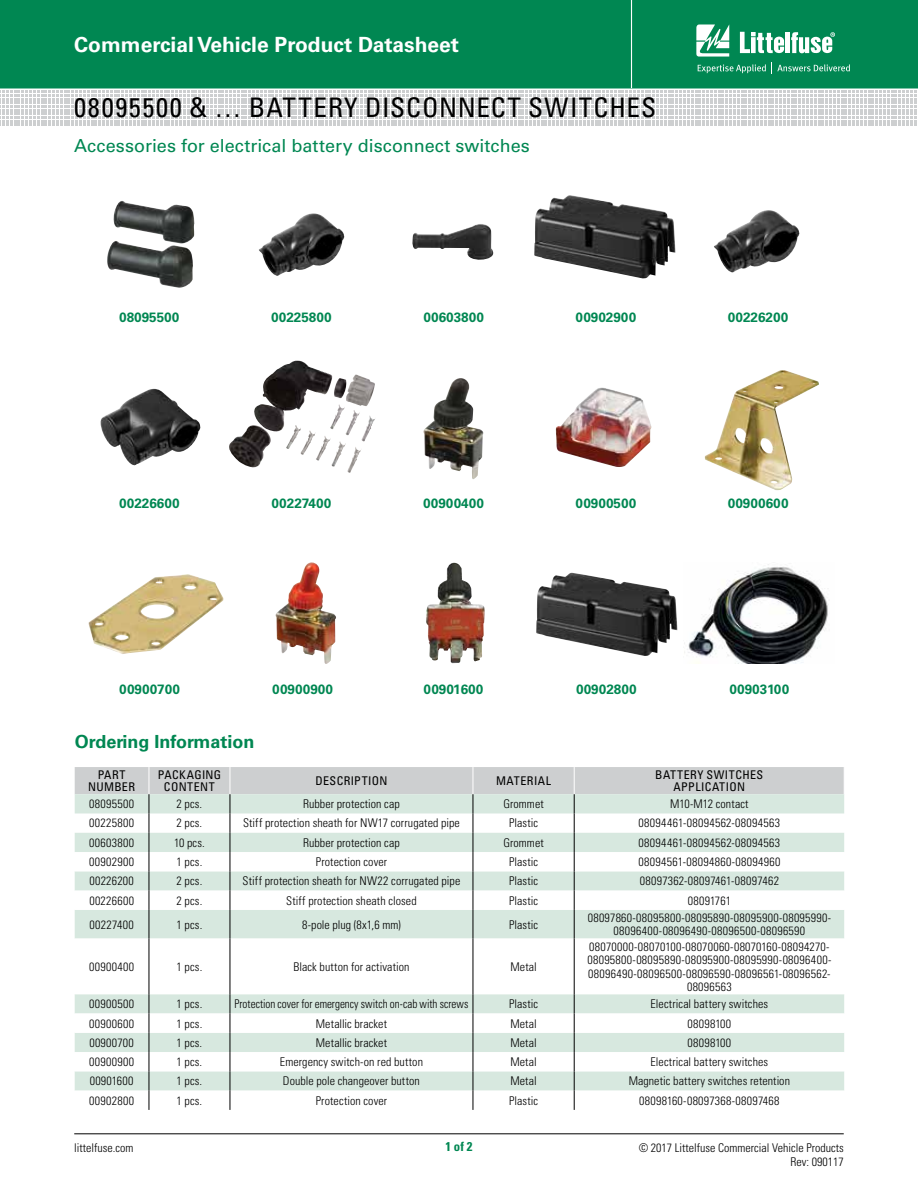
<style>
.page{position:relative;width:918px;height:1188px;background:#fff}
.page>*{position:absolute;margin:0;border:0;box-sizing:border-box;transform-origin:0 0}
.t1{font:condensed 27px "Univers LT Std";letter-spacing:.045em;color:#000}
.t2{font:700 21px "Univers LT Std";color:#fff}
.t3{font:18px "Univers LT Std";color:#008752}
.t4{font:700 18px "Univers LT Std";color:#008752}
.t5{font:700 13.5px "Univers LT Std";color:#008752}
.t6{font:700 condensed 12.75px "Univers LT Std";color:#008752}
.t7{font:300 condensed 12px/13.5px "Univers LT Std";letter-spacing:.015em;color:#000;text-align:center}
.t8{font:condensed 12px/12px "Univers LT Std";letter-spacing:.035em;color:#000;text-align:center}
.t9{font:300 condensed 12px "Univers LT Std";letter-spacing:.015em;color:#000;scale:.93 1}
</style>
<div class="page">
<div style="left:0;top:0;width:918px;height:88px;background:#008752"></div>
<hr style="left:631px;top:0;width:1px;height:88px;background:#fff">
<hr style="left:74px;top:1134px;width:770px;height:1px;background:#000">
<svg style="left:0;top:91px;width:917px;height:35px"></svg>
<svg style="left:696px;top:24px;width:33px;height:33px"></svg>
<hr style="left:786px;top:32px;width:4px;height:21px;background:#fff">
<svg style="left:791px;top:32px;width:44px;height:21px"></svg>
<svg style="left:740px;top:32px;width:44px;height:21px"></svg>
<svg style="left:698px;top:64px;width:68px;height:9px"></svg>
<svg style="left:772px;top:63px;width:78px;height:11px"></svg>
<svg style="left:75px;top:939px;width:769px;height:171px"></svg>
<hr style="left:149px;top:939px;width:1px;height:55px;background:#000">
<hr style="left:230px;top:939px;width:1px;height:55px;background:#000">
<svg style="left:149px;top:994px;width:1px;height:116px"></svg>
<svg style="left:230px;top:994px;width:1px;height:116px"></svg>
<svg style="left:75px;top:767px;width:769px;height:172px"></svg>
<hr style="left:473px;top:939px;width:1px;height:55px;background:#000">
<hr style="left:574px;top:939px;width:1px;height:55px;background:#000">
<svg style="left:473px;top:994px;width:1px;height:116px"></svg>
<svg style="left:574px;top:994px;width:1px;height:116px"></svg>
<img style="left:107px;top:201px;width:87px;height:87px">
<img style="left:534px;top:195px;width:142px;height:84px">
<img style="left:259px;top:213px;width:86px;height:63px">
<img style="left:714px;top:210px;width:86px;height:62px">
<img style="left:412px;top:224px;width:82px;height:36px">
<img style="left:254px;top:361px;width:121px;height:73px">
<img style="left:705px;top:370px;width:114px;height:120px">
<img style="left:423px;top:378px;width:61px;height:101px">
<img style="left:100px;top:389px;width:101px;height:77px">
<img style="left:555px;top:387px;width:97px;height:80px">
<img style="left:426px;top:563px;width:59px;height:100px">
<img style="left:89px;top:574px;width:134px;height:80px">
<img style="left:536px;top:573px;width:142px;height:83px">
<img style="left:276px;top:562px;width:60px;height:102px">
<img style="left:684px;top:564px;width:144px;height:100px">
<h2 class="t2" style="left:74px;top:32px;width:386px">Commercial Vehicle Product Datasheet</h2>
<h1 class="t1" style="left:74px;top:91px;width:583px">08095500 &amp; … BATTERY DISCONNECT SWITCHES</h1>
<h3 class="t3" style="left:74px;top:135px;width:457px">Accessories for electrical battery disconnect switches</h3>
<p class="t5" style="left:119px;top:309px;width:62px">08095500</p>
<p class="t5" style="left:271px;top:309px;width:62px">00225800</p>
<p class="t5" style="left:424px;top:309px;width:62px">00603800</p>
<p class="t5" style="left:576px;top:309px;width:62px">00902900</p>
<p class="t5" style="left:728px;top:309px;width:62px">00226200</p>
<p class="t5" style="left:119px;top:495px;width:62px">00226600</p>
<p class="t5" style="left:272px;top:495px;width:61px">00227400</p>
<p class="t5" style="left:423px;top:495px;width:62px">00900400</p>
<p class="t5" style="left:576px;top:495px;width:62px">00900500</p>
<p class="t5" style="left:728px;top:495px;width:62px">00900600</p>
<p class="t5" style="left:119px;top:682px;width:62px">00900700</p>
<p class="t5" style="left:272px;top:682px;width:62px">00900900</p>
<p class="t5" style="left:424px;top:682px;width:61px">00901600</p>
<p class="t5" style="left:576px;top:682px;width:62px">00902800</p>
<p class="t5" style="left:729px;top:682px;width:61px">00903100</p>
<h3 class="t4" style="left:75px;top:731px;width:181px">Ordering Information</h3>
<p class="t8" style="left:88px;top:769px;width:48px">PART<br>NUMBER</p>
<p class="t8" style="left:158px;top:769px;width:65px">PACKAGING<br>CONTENT</p>
<p class="t8" style="left:316px;top:775px;width:73px">DESCRIPTION</p>
<p class="t8" style="left:496px;top:775px;width:57px">MATERIAL</p>
<p class="t8" style="left:655px;top:769px;width:109px">BATTERY SWITCHES<br>APPLICATION</p>
<p class="t7" style="left:89px;top:797px;width:46px">08095500</p>
<p class="t7" style="left:177px;top:797px;width:27px">2 pcs.</p>
<p class="t7" style="left:303px;top:797px;width:98px">Rubber protection cap</p>
<p class="t7" style="left:503px;top:797px;width:42px">Grommet</p>
<p class="t7" style="left:670px;top:797px;width:80px">M10-M12 contact</p>
<p class="t7" style="left:89px;top:817px;width:46px">00225800</p>
<p class="t7" style="left:177px;top:817px;width:27px">2 pcs.</p>
<p class="t7" style="left:243px;top:817px;width:218px">Stiff protection sheath for NW17 corrugated pipe</p>
<p class="t7" style="left:509px;top:817px;width:31px">Plastic</p>
<p class="t7" style="left:639px;top:817px;width:143px">08094461-08094562-08094563</p>
<p class="t7" style="left:89px;top:836px;width:46px">00603800</p>
<p class="t7" style="left:174px;top:836px;width:32px">10 pcs.</p>
<p class="t7" style="left:303px;top:836px;width:98px">Rubber protection cap</p>
<p class="t7" style="left:503px;top:836px;width:42px">Grommet</p>
<p class="t7" style="left:639px;top:836px;width:143px">08094461-08094562-08094563</p>
<p class="t7" style="left:89px;top:855px;width:46px">00902900</p>
<p class="t7" style="left:177px;top:855px;width:27px">1 pcs.</p>
<p class="t7" style="left:316px;top:855px;width:73px">Protection cover</p>
<p class="t7" style="left:509px;top:855px;width:31px">Plastic</p>
<p class="t7" style="left:639px;top:855px;width:143px">08094561-08094860-08094960</p>
<p class="t7" style="left:89px;top:874px;width:46px">00226200</p>
<p class="t7" style="left:177px;top:874px;width:27px">2 pcs.</p>
<p class="t7" style="left:243px;top:874px;width:219px">Stiff protection sheath for NW22 corrugated pipe</p>
<p class="t7" style="left:509px;top:874px;width:31px">Plastic</p>
<p class="t7" style="left:640px;top:874px;width:141px">08097362-08097461-08097462</p>
<p class="t7" style="left:89px;top:894px;width:46px">00226600</p>
<p class="t7" style="left:177px;top:894px;width:27px">2 pcs.</p>
<p class="t7" style="left:286px;top:894px;width:132px">Stiff protection sheath closed</p>
<p class="t7" style="left:509px;top:894px;width:31px">Plastic</p>
<p class="t7" style="left:688px;top:894px;width:45px">08091761</p>
<p class="t7" style="left:90px;top:918px;width:46px">00227400</p>
<p class="t7" style="left:177px;top:918px;width:27px">1 pcs.</p>
<p class="t7" style="left:302px;top:918px;width:100px">8-pole plug (8x1,6 mm)</p>
<p class="t7" style="left:509px;top:918px;width:31px">Plastic</p>
<p class="t7" style="left:588px;top:911px;width:245px">08097860-08095800-08095890-08095900-08095990-<br>08096400-08096490-08096500-08096590</p>
<p class="t7" style="left:89px;top:960px;width:47px">00900400</p>
<p class="t7" style="left:177px;top:960px;width:27px">1 pcs.</p>
<p class="t7" style="left:294px;top:960px;width:117px">Black button for activation</p>
<p class="t7" style="left:510px;top:960px;width:28px">Metal</p>
<p class="t7" style="left:588px;top:940px;width:245px">08070000-08070100-08070060-08070160-08094270- 08095800-08095890-08095900-08095990-08096400- 08096490-08096500-08096590-08096561-08096562- 08096563</p>
<p class="t7" style="left:89px;top:997px;width:46px">00900500</p>
<p class="t7" style="left:177px;top:997px;width:27px">1 pcs.</p>
<p class="t9" style="left:234px;top:997px;width:253px">Protection cover for emergency switch on-cab with screws</p>
<p class="t7" style="left:509px;top:997px;width:31px">Plastic</p>
<p class="t7" style="left:651px;top:997px;width:119px">Electrical battery switches</p>
<p class="t7" style="left:89px;top:1017px;width:46px">00900600</p>
<p class="t7" style="left:177px;top:1017px;width:27px">1 pcs.</p>
<p class="t7" style="left:316px;top:1017px;width:73px">Metallic bracket</p>
<p class="t7" style="left:510px;top:1017px;width:28px">Metal</p>
<p class="t7" style="left:687px;top:1017px;width:45px">08098100</p>
<p class="t7" style="left:89px;top:1036px;width:46px">00900700</p>
<p class="t7" style="left:177px;top:1036px;width:27px">1 pcs.</p>
<p class="t7" style="left:316px;top:1036px;width:73px">Metallic bracket</p>
<p class="t7" style="left:510px;top:1036px;width:28px">Metal</p>
<p class="t7" style="left:687px;top:1036px;width:45px">08098100</p>
<p class="t7" style="left:89px;top:1055px;width:46px">00900900</p>
<p class="t7" style="left:177px;top:1055px;width:27px">1 pcs.</p>
<p class="t7" style="left:280px;top:1055px;width:145px">Emergency switch-on red button</p>
<p class="t7" style="left:510px;top:1055px;width:28px">Metal</p>
<p class="t7" style="left:651px;top:1055px;width:119px">Electrical battery switches</p>
<p class="t7" style="left:90px;top:1074px;width:45px">00901600</p>
<p class="t7" style="left:177px;top:1074px;width:27px">1 pcs.</p>
<p class="t7" style="left:283px;top:1074px;width:138px">Double pole changeover button</p>
<p class="t7" style="left:510px;top:1074px;width:28px">Metal</p>
<p class="t7" style="left:629px;top:1074px;width:163px">Magnetic battery switches retention</p>
<p class="t7" style="left:89px;top:1094px;width:46px">00902800</p>
<p class="t7" style="left:177px;top:1094px;width:27px">1 pcs.</p>
<p class="t7" style="left:316px;top:1094px;width:73px">Protection cover</p>
<p class="t7" style="left:509px;top:1094px;width:31px">Plastic</p>
<p class="t7" style="left:639px;top:1094px;width:142px">08098160-08097368-08097468</p>
<p class="t7" style="left:74px;top:1141px;width:61px">littelfuse.com</p>
<p class="t6" style="left:445px;top:1139px;width:29px">1 of 2</p>
<p class="t7" style="left:639px;top:1141px;width:207px;text-align:right">© 2017 Littelfuse Commercial Vehicle Products<br>Rev: 090117</p>
</div>
